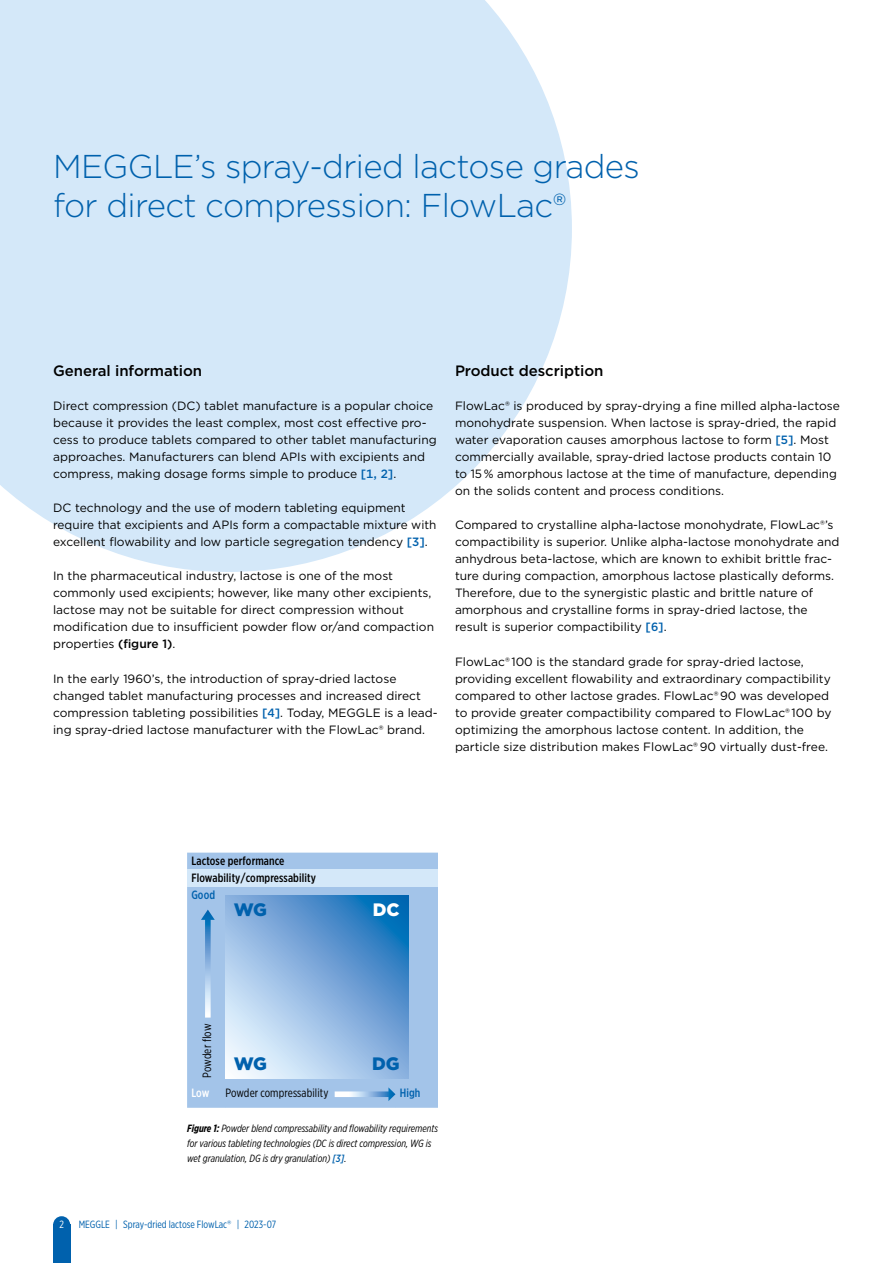
<style>
.page{position:relative;width:893px;height:1263px;background:#fff}
.page>*{position:absolute;margin:0;border:0;box-sizing:border-box;transform-origin:0 0}
.t1{font:300 33px/39px "Gotham";letter-spacing:-.02em;color:#0061ad}
.t2{font:900 18px "Gotham";color:#0061ad}
.t3{font:900 18px "Gotham";color:#fff}
.t4{font:500 15px "Gotham";letter-spacing:-.005em;color:#000}
.t5{font:12px/17px "Gotham";color:#000}
.t6{font:500 12px/17px "Gotham X Narrow";letter-spacing:.01em;color:#000}
.t7{font:12px "Gotham X Narrow";letter-spacing:.01em;color:#000}
.t8{font:500 12px "Gotham X Narrow";letter-spacing:.01em;color:#0061ad}
.t9{font:500 12px "Gotham X Narrow";color:#fff}
.t10{font:italic 10.5px/15px "Gotham X Narrow";color:#000}
.t11{font:10.5px "Gotham X Narrow";color:#0061ad}
.t12{font:10.5px "Gotham X Narrow";color:#fff}
.s1{font-weight:500;color:#0061ad}
.s2{font-weight:500}
.s3{font-weight:700}
.s4{font-family:"Gotham"}
</style>
<div class="page">
<svg style="left:0;top:0;width:572px;height:572px;fill:#d4e8f9"></svg>
<div style="left:53px;top:1225px;width:17px;height:38px;background:#0061ad"></div>
<div style="left:53px;top:1216px;width:17px;height:17px;background:#0061ad;border-radius:50%"></div>
<div style="left:187px;top:853px;width:251px;height:255px;background:#a3c4e9"></div>
<div style="left:187px;top:870px;width:251px;height:17px;background:#d4e8f9"></div>
<svg style="left:201px;top:909px;width:14px;height:108px"></svg>
<svg style="left:335px;top:1087px;width:60px;height:14px"></svg>
<svg style="left:225px;top:895px;width:183px;height:183px"></svg>
<h1 class="t1" style="left:53px;top:146px;width:588px">MEGGLE’s spray-dried lactose grades for direct compression: FlowLac®</h1>
<p class="t4" style="left:53px;top:361px;width:150px">General information</p>
<p class="t5" style="left:53px;top:397px;width:385px">Direct compression (DC) tablet manufacture is a popular choice because it provides the least complex, most cost effective pro&shy;cess to produce tablets compared to other tablet manufacturing approaches. Manufacturers can blend APIs with excipients and compress, making dosage forms simple to produce <span class="s1">[1, 2]</span>.</p>
<p class="t5" style="left:53px;top:499px;width:385px">DC technology and the use of modern tableting equipment require that excipients and APIs form a compactable mixture with excellent flowability and low particle segregation tendency <span class="s1">[3]</span>.</p>
<p class="t5" style="left:53px;top:567px;width:382px">In the pharmaceutical industry, lactose is one of the most commonly used excipients; however, like many other excipients, lactose may not be suitable for direct compression without modification due to insufficient powder flow or/and compaction properties <span class="s2">(figure 1)</span>.</p>
<p class="t5" style="left:53px;top:669px;width:386px">In the early 1960’s, the introduction of spray-dried lactose changed tablet manufacturing processes and increased direct compression tableting possibilities <span class="s1">[4]</span>. Today, MEGGLE is a lead&shy;ing spray-dried lactose manufacturer with the FlowLac® brand.</p>
<p class="t4" style="left:455px;top:361px;width:150px">Product description</p>
<p class="t5" style="left:455px;top:397px;width:386px">FlowLac® is produced by spray-drying a fine milled alpha-lactose monohydrate suspension. When lactose is spray-dried, the rapid water evaporation causes amorphous lactose to form <span class="s1">[5]</span>. Most commercially available, spray-dried lactose products contain 10 to 15 % amorphous lactose at the time of manufacture, depending on the solids content and process conditions.</p>
<p class="t5" style="left:455px;top:516px;width:386px">Compared to crystalline alpha-lactose monohydrate, FlowLac®’s compactibility is superior. Unlike alpha-lactose monohydrate and anhydrous beta-lactose, which are known to exhibit brittle frac&shy;ture during compaction, amorphous lactose plastically deforms.<br>Therefore, due to the synergistic plastic and brittle nature of amorphous and crystalline forms in spray-dried lactose, the result is superior compactibility <span class="s1">[6]</span>.</p>
<p class="t5" style="left:455px;top:652px;width:378px">FlowLac® 100 is the standard grade for spray-dried lactose, providing excellent flowability and extraordinary compactibility compared to other lactose grades. FlowLac® 90 was developed to provide greater compactibility compared to FlowLac® 100 by optimizing the amorphous lactose content. In addition, the particle size distribution makes FlowLac® 90 virtually dust-free.</p>
<p class="t6" style="left:191px;top:852px;width:126px">Lactose performance<br>Flowability/compressability</p>
<p class="t8" style="left:191px;top:887px;width:25px">Good</p>
<h2 class="t2" style="left:234px;top:897px;width:35px">WG</h2>
<h2 class="t3" style="left:373px;top:897px;width:28px">DC</h2>
<p class="t7" style="left:200px;top:1078px;width:56px;rotate:-90deg">Powder flow</p>
<p class="t9" style="left:191px;top:1085px;width:20px">Low</p>
<p class="t7" style="left:225px;top:1085px;width:105px">Powder compressability</p>
<p class="t8" style="left:400px;top:1085px;width:22px">High</p>
<h2 class="t2" style="left:234px;top:1051px;width:35px">WG</h2>
<h2 class="t2" style="left:372px;top:1051px;width:29px">DG</h2>
<p class="t10" style="left:187px;top:1121px;width:252px"><span class="s3">Figure 1:</span> Powder blend compressability and flowability requirements for various tableting technologies (DC is direct compression, WG is wet granulation, DG is dry granulation) <span class="s1">[3]</span>.</p>
<p class="t12" style="left:59px;top:1218px;width:6px">2</p>
<p class="t11" style="left:79px;top:1218px;width:199px">MEGGLE | Spray-dried lactose FlowLac<span class="s4">®</span> | 2023-07</p>
</div>
